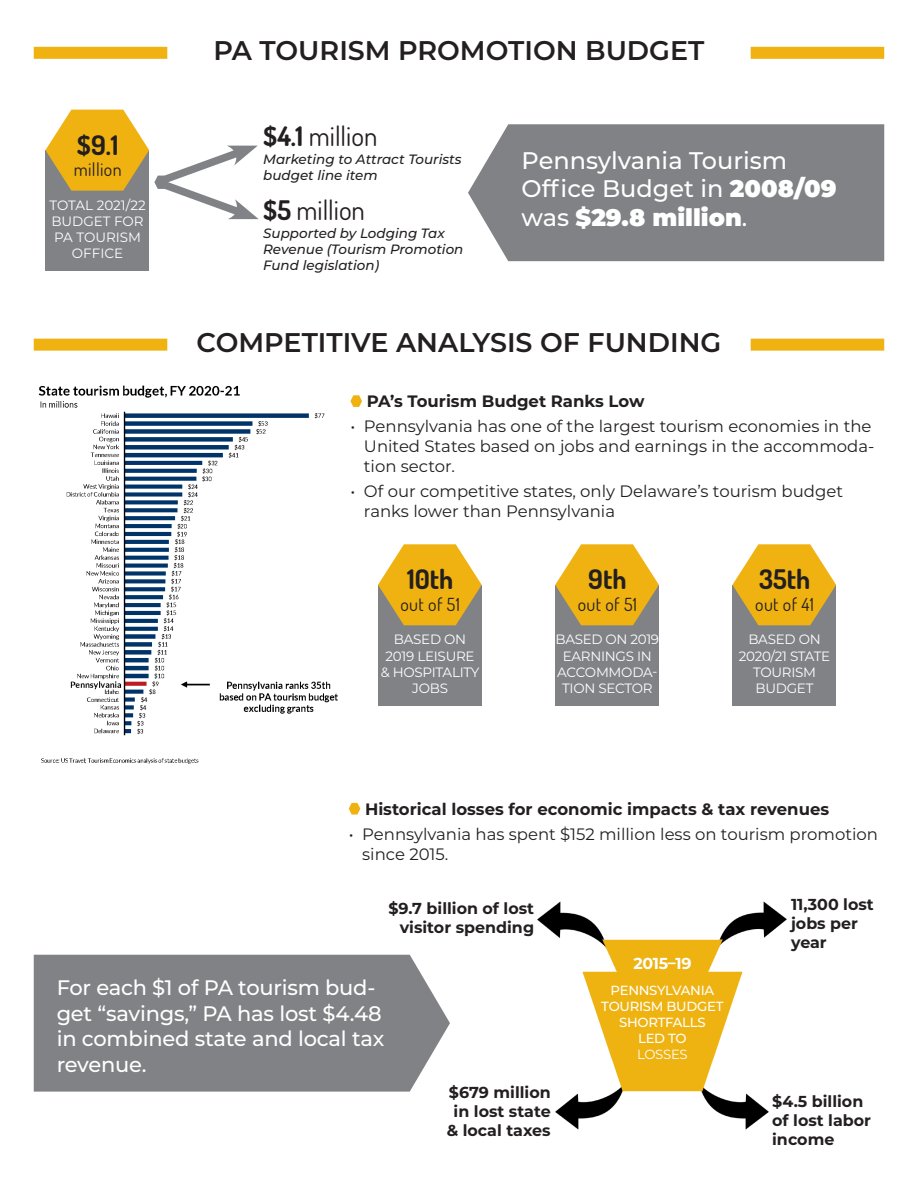
<style>
.page{position:relative;width:918px;height:1188px;background:#fff}
.page>*{position:absolute;margin:0;border:0;box-sizing:border-box;transform-origin:0 0}
.t1{font:600 27px "Montserrat";color:#231f20}
.t2{font:27px "Dosis";color:#231f20}
.t3{font:700 27px "Dosis";color:#231f20}
.body_text{font:500 24px/28.5px "Montserrat";color:#fff}
.body_text-2{font:500 21px/25.5px "Montserrat";letter-spacing:-.01em;color:#fff}
.t4{font:18px "Dosis";letter-spacing:.02em;color:#231f20}
.bullettext{font:16.5px/19.8px "Montserrat";color:#231f20}
.subhead1{font:700 16.5px "Montserrat";color:#231f20}
.subhead1-2{font:700 15.9px/19px "Montserrat";color:#231f20}
.body_text-3{font:700 15.9px "Montserrat";letter-spacing:-.02em;color:#fff}
.body_text-4{font:13.5px/16.2px "Montserrat";letter-spacing:-.02em;color:#fff;text-align:center}
.t5{font:italic 500 13.5px/16.2px "Montserrat";color:#231f20}
.body_text-5{font:13.5px/16.2px "Montserrat";color:#fff;text-align:center}
.body_text-6{font:500 13.2px/15.9px "Montserrat";letter-spacing:-.02em;color:#fff;text-align:center}
.s1{font-weight:700}
.s2{font-weight:900}
.s3{font-weight:400}
</style>
<div class="page">
<div style="left:34px;top:47px;width:133px;height:12px;background:#efb211"></div>
<div style="left:751px;top:47px;width:133px;height:12px;background:#efb211"></div>
<div style="left:45px;top:150px;width:104px;height:121px;background:#808285"></div>
<svg style="left:350px;top:395px;width:12px;height:12px"></svg>
<svg style="left:45px;top:110px;width:214px;height:110px"></svg>
<div style="left:378px;top:585px;width:104px;height:121px;background:#808285"></div>
<svg style="left:378px;top:544px;width:104px;height:81px"></svg>
<div style="left:468px;top:124px;width:416px;height:137px;background:#808285"></div>
<div style="left:34px;top:339px;width:133px;height:12px;background:#efb211"></div>
<div style="left:751px;top:339px;width:133px;height:12px;background:#efb211"></div>
<img style="left:38px;top:385px;width:300px;height:379px">
<div style="left:555px;top:585px;width:104px;height:121px;background:#808285"></div>
<svg style="left:555px;top:544px;width:104px;height:81px"></svg>
<div style="left:732px;top:585px;width:104px;height:121px;background:#808285"></div>
<svg style="left:732px;top:544px;width:104px;height:81px"></svg>
<img style="left:729px;top:901px;width:58px;height:37px">
<img style="left:537px;top:901px;width:57px;height:37px">
<img style="left:711px;top:1101px;width:58px;height:29px">
<img style="left:555px;top:1100px;width:58px;height:30px">
<img style="left:569px;top:924px;width:187px;height:183px">
<div style="left:34px;top:955px;width:416px;height:137px;background:#808285"></div>
<svg style="left:349px;top:803px;width:11px;height:12px"></svg>
<p class="t3" style="left:77px;top:127px;width:43px">$9.1</p>
<p class="t4" style="left:74px;top:158px;width:49px">million</p>
<p class="body_text-5" style="left:50px;top:196px;width:98px">TOTAL 2021/22<br>BUDGET FOR<br>PA TOURISM<br>OFFICE</p>
<p class="t1" style="left:214px;top:31px;width:492px">PA TOURISM PROMOTION BUDGET</p>
<p class="t2" style="left:263px;top:118px;width:116px"><span class="s1">$4.1</span> million</p>
<p class="t5" style="left:263px;top:151px;width:200px">Marketing to Attract Tourists budget line item</p>
<p class="t2" style="left:263px;top:193px;width:103px"><span class="s1">$5</span> million</p>
<p class="t5" style="left:263px;top:224px;width:202px">Supported by Lodging Tax<br>Revenue (Tourism Promotion<br>Fund legislation)</p>
<p class="body_text" style="left:522px;top:145px;width:316px">Pennsylvania Tourism<br>Office Budget in <span class="s2">2008/09 </span>was <span class="s2">$29.8 million</span>.</p>
<p class="t1" style="left:197px;top:323px;width:526px">COMPETITIVE ANALYSIS OF FUNDING</p>
<p class="subhead1" style="left:367px;top:389px;width:279px">PA’s Tourism Budget Ranks Low</p>
<p class="bullettext" style="left:364px;top:416px;width:512px;text-indent:-14px">• Pennsylvania has one of the largest tourism economies in the<br>United States based on jobs and earnings in the accommoda&shy;tion sector.</p>
<p class="bullettext" style="left:364px;top:481px;width:481px;text-indent:-14px">• Of our competitive states, only Delaware’s tourism budget ranks lower than Pennsylvania</p>
<p class="t3" style="left:407px;top:562px;width:48px">10th</p>
<p class="t4" style="left:401px;top:593px;width:61px">out of 51</p>
<p class="body_text-4" style="left:381px;top:631px;width:100px">BASED ON<br>2019 LEISURE &amp; HOSPITALITY<br>JOBS</p>
<p class="t3" style="left:588px;top:562px;width:40px">9th</p>
<p class="t4" style="left:578px;top:593px;width:61px">out of 51</p>
<p class="body_text-4" style="left:555px;top:631px;width:105px">BASED ON 2019<br>EARNINGS IN<br>ACCOMMODA-<br>TION SECTOR</p>
<p class="t3" style="left:759px;top:562px;width:53px">35th</p>
<p class="t4" style="left:755px;top:593px;width:60px">out of 41</p>
<p class="body_text-4" style="left:739px;top:631px;width:93px">BASED ON<br>2020/21 STATE<br>TOURISM<br>BUDGET</p>
<p class="subhead1" style="left:365px;top:797px;width:466px">Historical losses for economic impacts &amp; tax revenues</p>
<p class="bullettext" style="left:362px;top:823px;width:517px;text-indent:-14px">• Pennsylvania has spent $152 million less on tourism promotion since 2015.</p>
<p class="subhead1-2" style="left:388px;top:898px;width:147px;text-align:right">$9.7 billion of lost visitor spending</p>
<p class="body_text-3" style="left:633px;top:952px;width:60px">2015–19</p>
<p class="subhead1-2" style="left:791px;top:894px;width:84px">11,300 lost jobs per year</p>
<p class="body_text-2" style="left:57px;top:974px;width:329px">For each $1 of PA tourism bud&shy;get “savings,” PA has lost $4.48 in combined state and local tax revenue.</p>
<p class="subhead1-2" style="left:447px;top:1082px;width:106px;text-align:center">$679 million in lost state &amp; local taxes</p>
<p class="body_text-6" style="left:601px;top:982px;width:124px">PENNSYLVANIA<br>TOURISM BUDGET<br>SHORTFALLS<br>LED TO<br><span class="s3">LOSSES</span></p>
<p class="subhead1-2" style="left:772px;top:1091px;width:100px">$4.5 billion of lost labor income</p>
</div>
